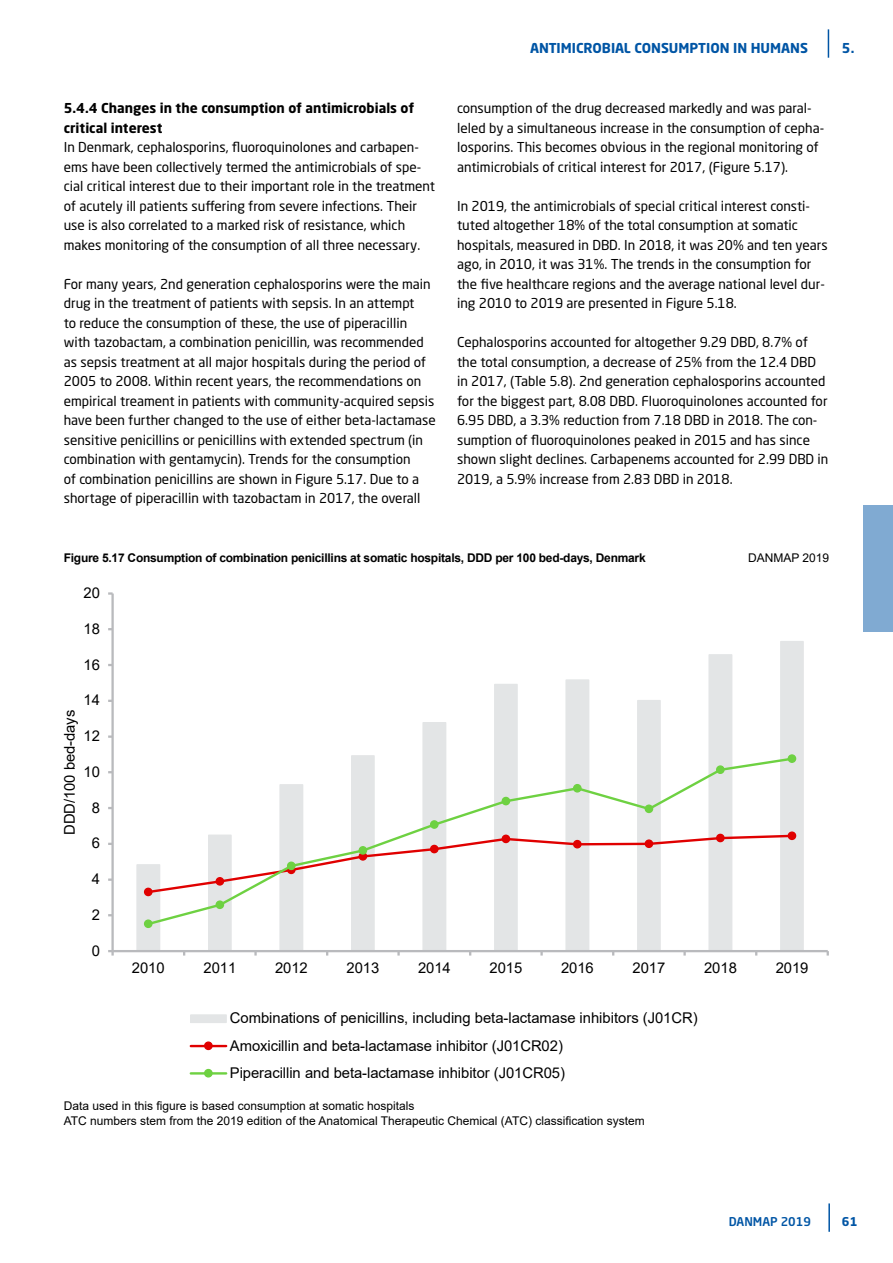
<style>
.page{position:relative;width:893px;height:1263px;background:#fff}
.page>*{position:absolute;margin:0;border:0;box-sizing:border-box;transform-origin:0 0}
.t1{font:14.85px/27.3px "Arial";letter-spacing:-.005em;color:#000}
.t2{font:13.5px/19.5px "Neo Sans Std";color:#000}
.t3{font:700 13.5px/19.5px "Neo Sans Std";color:#000}
.t4{font:700 13.5px "Neo Sans Std";color:#0055a5}
.t5{font:12px/15px "Arial";color:#000}
.t6{font:700 12px "Arial";letter-spacing:-.02em;color:#000}
.t7{font:500 12px "Neo Sans Std";color:#0055a5}
.t8{font:700 12px "Neo Sans Std";color:#0055a5}
</style>
<div class="page">
<hr style="left:828px;top:1203px;width:2px;height:29px;background:#0055a5">
<svg style="left:828px;top:29px;width:1px;height:29px"></svg>
<svg style="left:136px;top:641px;width:668px;height:309px"></svg>
<hr style="left:111px;top:593px;width:3px;height:358px;background:#b9babd">
<svg style="left:108px;top:592px;width:5px;height:3px"></svg>
<hr style="left:113px;top:950px;width:715px;height:2px;background:#b9babd">
<svg style="left:108px;top:950px;width:6px;height:5px"></svg>
<div style="left:144px;top:888px;width:9px;height:8px;border:1px solid #e00000;border-radius:50%"></div>
<div style="left:788px;top:831px;width:8px;height:9px;border:1px solid #e00000;border-radius:50%"></div>
<svg style="left:145px;top:756px;width:650px;height:171px"></svg>
<div style="left:145px;top:920px;width:7px;height:7px;background:#6ed142;border-radius:50%"></div>
<div style="left:144px;top:919px;width:9px;height:9px;border:1px solid #6ed142;border-radius:50%"></div>
<div style="left:216px;top:901px;width:7px;height:7px;background:#6ed142;border-radius:50%"></div>
<div style="left:216px;top:900px;width:8px;height:9px;border:1px solid #6ed142;border-radius:50%"></div>
<div style="left:288px;top:862px;width:7px;height:7px;background:#6ed142;border-radius:50%"></div>
<div style="left:287px;top:861px;width:9px;height:9px;border:1px solid #6ed142;border-radius:50%"></div>
<div style="left:359px;top:847px;width:8px;height:7px;background:#6ed142;border-radius:50%"></div>
<div style="left:359px;top:846px;width:8px;height:9px;border:1px solid #6ed142;border-radius:50%"></div>
<div style="left:431px;top:821px;width:7px;height:7px;background:#6ed142;border-radius:50%"></div>
<div style="left:430px;top:820px;width:9px;height:9px;border:1px solid #6ed142;border-radius:50%"></div>
<div style="left:502px;top:797px;width:8px;height:8px;background:#6ed142;border-radius:50%"></div>
<div style="left:502px;top:797px;width:8px;height:8px;border:1px solid #6ed142;border-radius:50%"></div>
<div style="left:574px;top:785px;width:7px;height:7px;background:#6ed142;border-radius:50%"></div>
<div style="left:573px;top:784px;width:9px;height:8px;border:1px solid #6ed142;border-radius:50%"></div>
<div style="left:645px;top:805px;width:8px;height:7px;background:#6ed142;border-radius:50%"></div>
<div style="left:645px;top:804px;width:8px;height:9px;border:1px solid #6ed142;border-radius:50%"></div>
<div style="left:717px;top:766px;width:7px;height:7px;background:#6ed142;border-radius:50%"></div>
<div style="left:716px;top:765px;width:9px;height:9px;border:1px solid #6ed142;border-radius:50%"></div>
<div style="left:788px;top:755px;width:8px;height:7px;background:#6ed142;border-radius:50%"></div>
<div style="left:788px;top:754px;width:8px;height:9px;border:1px solid #6ed142;border-radius:50%"></div>
<div style="left:191px;top:1015px;width:35px;height:7px;background:#e3e5e6"></div>
<div style="left:190px;top:1014px;width:37px;height:9px;border:1px solid #e3e5e6"></div>
<hr style="left:191px;top:1045px;width:35px;height:2px;background:#e00000">
<div style="left:205px;top:1042px;width:7px;height:7px;background:#e00000;border-radius:50%"></div>
<div style="left:204px;top:1041px;width:9px;height:9px;border:1px solid #e00000;border-radius:50%"></div>
<hr style="left:191px;top:1072px;width:35px;height:2px;background:#6ed142">
<div style="left:205px;top:1069px;width:7px;height:8px;background:#6ed142;border-radius:50%"></div>
<div style="left:204px;top:1069px;width:9px;height:8px;border:1px solid #6ed142;border-radius:50%"></div>
<div style="left:863px;top:505px;width:30px;height:126px;background:#80aad2"></div>
<p class="t3" style="left:64px;top:98px;width:352px">5.4.4 Changes in the consumption of antimicrobials of critical interest</p>
<p class="t2" style="left:64px;top:137px;width:373px">In Denmark, cephalosporins, fluoroquinolones and carbapen&shy;ems have been collectively termed the antimicrobials of spe&shy;cial critical interest due to their important role in the treatment of acutely ill patients suffering from severe infections. Their use is also correlated to a marked risk of resistance, which makes monitoring of the consumption of all three necessary.</p>
<p class="t2" style="left:64px;top:274px;width:374px">For many years, 2nd generation cephalosporins were the main drug in the treatment of patients with sepsis. In an attempt<br>to reduce the consumption of these, the use of piperacillin with tazobactam, a combination penicillin, was recommended as sepsis treatment at all major hospitals during the period of 2005 to 2008. Within recent years, the recommendations on empirical treament in patients with community-acquired sepsis have been further changed to the use of either beta-lactamase sensitive penicillins or penicillins with extended spectrum (in combination with gentamycin). Trends for the consumption<br>of combination penicillins are shown in Figure 5.17. Due to a shortage of piperacillin with tazobactam in 2017, the overall</p>
<p class="t4" style="left:530px;top:39px;width:279px">ANTIMICROBIAL CONSUMPTION IN HUMANS</p>
<p class="t4" style="left:842px;top:39px;width:14px">5.</p>
<p class="t2" style="left:457px;top:98px;width:369px">consumption of the drug decreased markedly and was paral&shy;leled by a simultaneous increase in the consumption of cepha&shy;losporins. This becomes obvious in the regional monitoring of antimicrobials of critical interest for 2017, (Figure 5.17).</p>
<p class="t2" style="left:457px;top:196px;width:372px">In 2019, the antimicrobials of special critical interest consti&shy;tuted altogether 18% of the total consumption at somatic hospitals, measured in DBD. In 2018, it was 20% and ten years ago, in 2010, it was 31%. The trends in the consumption for the five healthcare regions and the average national level dur&shy;ing 2010 to 2019 are presented in Figure 5.18.</p>
<p class="t2" style="left:457px;top:332px;width:373px">Cephalosporins accounted for altogether 9.29 DBD, 8.7% of the total consumption, a decrease of 25% from the 12.4 DBD in 2017, (Table 5.8). 2nd generation cephalosporins accounted for the biggest part, 8.08 DBD. Fluoroquinolones accounted for 6.95 DBD, a 3.3% reduction from 7.18 DBD in 2018. The con&shy;sumption of fluoroquinolones peaked in 2015 and has since shown slight declines. Carbapenems accounted for 2.99 DBD in 2019, a 5.9% increase from 2.83 DBD in 2018.</p>
<p class="t6" style="left:64px;top:549px;width:583px">Figure 5.17 Consumption of combination penicillins at somatic hospitals, DDD per 100 bed-days, Denmark</p>
<p class="t5" style="left:748px;top:550px;width:83px">DANMAP 2019</p>
<p class="t1" style="left:84px;top:579px;width:18px">20</p>
<p class="t1" style="left:84px;top:615px;width:18px">18</p>
<p class="t1" style="left:84px;top:651px;width:18px">16</p>
<p class="t1" style="left:84px;top:686px;width:18px">14</p>
<p class="t1" style="left:56px;top:835px;width:127px;rotate:-90deg">DDD/100 bed-days</p>
<p class="t1" style="left:84px;top:722px;width:18px">12</p>
<p class="t1" style="left:84px;top:758px;width:18px">10</p>
<p class="t1" style="left:92px;top:794px;width:10px">8</p>
<p class="t1" style="left:92px;top:829px;width:10px">6</p>
<p class="t1" style="left:92px;top:865px;width:10px">4</p>
<p class="t1" style="left:92px;top:901px;width:10px">2</p>
<p class="t1" style="left:92px;top:937px;width:10px">0</p>
<p class="t1" style="left:132px;top:954px;width:34px">2010</p>
<p class="t1" style="left:203px;top:954px;width:34px">2011</p>
<p class="t1" style="left:275px;top:954px;width:34px">2012</p>
<p class="t1" style="left:347px;top:954px;width:34px">2013</p>
<p class="t1" style="left:418px;top:954px;width:34px">2014</p>
<p class="t1" style="left:490px;top:954px;width:34px">2015</p>
<p class="t1" style="left:561px;top:954px;width:34px">2016</p>
<p class="t1" style="left:633px;top:954px;width:34px">2017</p>
<p class="t1" style="left:704px;top:954px;width:34px">2018</p>
<p class="t1" style="left:776px;top:954px;width:34px">2019</p>
<p class="t1" style="left:230px;top:1004px;width:469px">Combinations of penicillins, including beta-lactamase inhibitors (J01CR)<br>Amoxicillin and beta-lactamase inhibitor (J01CR02)<br>Piperacillin and beta-lactamase inhibitor (J01CR05)</p>
<p class="t5" style="left:64px;top:1098px;width:582px">Data used in this figure is based consumption at somatic hospitals<br>ATC numbers stem from the 2019 edition of the Anatomical Therapeutic Chemical (ATC) classification system</p>
<p class="t7" style="left:729px;top:1214px;width:84px">DANMAP 2019</p>
<p class="t8" style="left:842px;top:1214px;width:17px">61</p>
</div>
